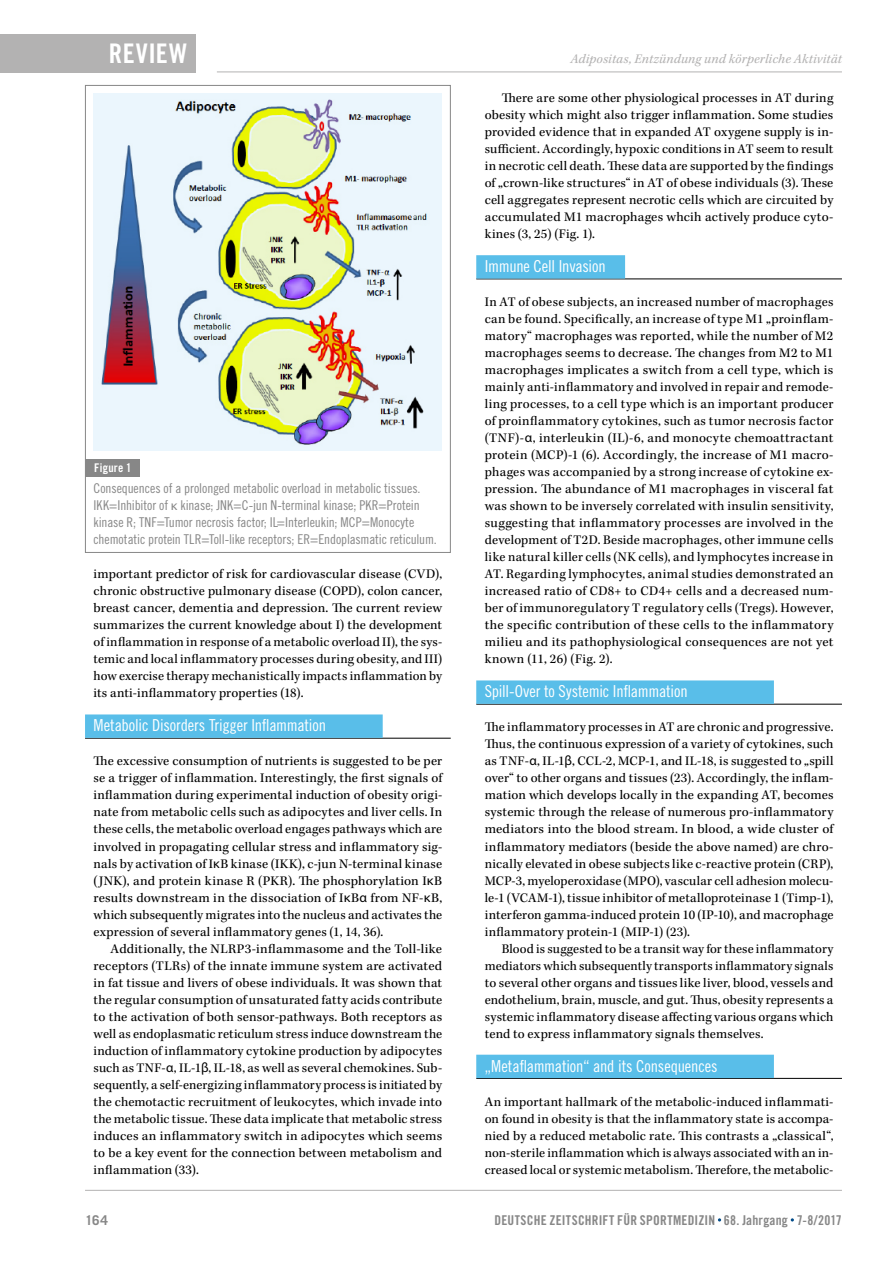
<style>
.page{position:relative;width:893px;height:1263px;background:#fff}
.page>*{position:absolute;margin:0;border:0;box-sizing:border-box;transform-origin:0 0}
.t1{font:27px "Trade Gothic LT Std Bd Cn 20";color:#fff}
.t2{font:16.5px "Trade Gothic LT Std Cn 18";letter-spacing:-.01em;color:#fff}
.t3{font:13.5px/17px "Kepler Std";letter-spacing:.015em;color:#000;text-align:justify}
.t4{font:13.5px/17px "Trade Gothic LT Std Cn 18";letter-spacing:-.005em;color:#878787}
.t5{font:13.5px "Trade Gothic LT Std Bd Cn 20";letter-spacing:.015em;color:#878787}
.t6{font:italic 13.5px "Kepler Std";letter-spacing:.015em;color:#b3b2b2}
.t7{font:700 13.5px "Trade Gothic LT Std";color:#878787}
.t8{font:12px "Trade Gothic LT Std Bd Cn 20";letter-spacing:.02em;color:#fff}
.s1{font-family:"Myriad Pro"}
</style>
<div class="page">
<div style="left:0;top:34px;width:196px;height:38px;background:#b3b2b2"></div>
<hr style="left:217px;top:72px;width:625px;height:1px;background:#b3b2b2">
<hr style="left:85px;top:1190px;width:757px;height:1px;background:#b3b2b2">
<hr style="left:85px;top:738px;width:366px;height:1px;background:#000">
<div style="left:85px;top:714px;width:298px;height:24px;background:#59bee9"></div>
<hr style="left:476px;top:279px;width:366px;height:1px;background:#000">
<div style="left:476px;top:255px;width:149px;height:24px;background:#59bee9"></div>
<hr style="left:476px;top:704px;width:366px;height:1px;background:#000">
<div style="left:476px;top:680px;width:298px;height:24px;background:#59bee9"></div>
<hr style="left:476px;top:1078px;width:366px;height:1px;background:#000">
<div style="left:476px;top:1055px;width:298px;height:23px;background:#59bee9"></div>
<div style="left:86px;top:459px;width:54px;height:17px;background:#878787"></div>
<img style="left:94px;top:94px;width:348px;height:357px">
<h1 class="t1" style="left:109px;top:37px;width:80px">Review</h1>
<p class="t8" style="left:94px;top:460px;width:39px">Figure 1</p>
<p class="t4" style="left:94px;top:480px;width:345px">Consequences of a prolonged metabolic overload in metabolic tissues.<br>IKK=Inhibitor of <span class="s1">κ</span> kinase; JNK=C-jun N-terminal kinase; PKR=Protein kinase R; TNF=Tumor necrosis factor; IL=Interleukin; MCP=Monocyte chemotatic protein TLR=Toll-like receptors; ER=Endoplasmatic reticulum.</p>
<p class="t3" style="left:94px;top:566px;width:350px">important predictor of risk for cardiovascular disease (CVD), chronic obstructive pulmonary disease (COPD), colon cancer, breast cancer, dementia and depression. The current review summarizes the current knowledge about I) the development of inflammation in response of a metabolic overload II), the sys&shy;temic and local inflammatory processes during obesity, and III) how exercise therapy mechanistically impacts inflammation by its anti-inflammatory properties (18).</p>
<p class="t2" style="left:94px;top:716px;width:234px">Metabolic Disorders Trigger Inflammation</p>
<p class="t3" style="left:94px;top:753px;width:350px">The excessive consumption of nutrients is suggested to be per se a trigger of inflammation. Interestingly, the first signals of inflammation during experimental induction of obesity origi&shy;nate from metabolic cells such as adipocytes and liver cells. In these cells, the metabolic overload engages pathways which are involved in propagating cellular stress and inflammatory sig&shy;nals by activation of I<span class="s1">κ</span>B kinase (IKK), c-jun N-terminal kinase (JNK), and protein kinase R (PKR). The phosphorylation I<span class="s1">κ</span>B results downstream in the dissociation of I<span class="s1">κ</span>B<span class="s1">α</span> from NF-<span class="s1">κ</span>B, which subsequently migrates into the nucleus and activates the expression of several inflammatory genes (1, 14, 36).</p>
<p class="t3" style="left:94px;top:940px;width:350px;text-indent:17px">Additionally, the NLRP3-inflammasome and the Toll-like receptors (TLRs) of the innate immune system are activated in fat tissue and livers of obese individuals. It was shown that the regular consumption of unsaturated fatty acids contribute to the activation of both sensor-pathways. Both receptors as well as endoplasmatic reticulum stress induce downstream the induction of inflammatory cytokine production by adipocytes such as TNF-<span class="s1">α</span>, IL-1<span class="s1">β</span>, IL-18, as well as several chemokines. Sub&shy;sequently, a self-energizing inflammatory process is initiated by the chemotactic recruitment of leukocytes, which invade into the metabolic tissue. These data implicate that metabolic stress induces an inflammatory switch in adipocytes which seems to be a key event for the connection between metabolism and inflammation (33).</p>
<p class="t6" style="left:570px;top:51px;width:273px">Adipositas, Entzündung und körperliche Aktivität</p>
<p class="t3" style="left:485px;top:90px;width:350px;text-indent:17px">There are some other physiological processes in AT during obesity which might also trigger inflammation. Some studies provided evidence that in expanded AT oxygene supply is in&shy;sufficient. Accordingly, hypoxic conditions in AT seem to result in necrotic cell death. These data are supported by the findings of „crown-like structures“ in AT of obese individuals (3). These cell aggregates represent necrotic cells which are circuited by accumulated M1 macrophages whcih actively produce cyto&shy;kines (3, 25) (Fig. 1).</p>
<p class="t2" style="left:485px;top:256px;width:123px">Immune Cell Invasion</p>
<p class="t3" style="left:485px;top:294px;width:350px">In AT of obese subjects, an increased number of macrophages can be found. Specifically, an increase of type M1 „proinflam&shy;matory“ macrophages was reported, while the number of M2 macrophages seems to decrease. The changes from M2 to M1 macrophages implicates a switch from a cell type, which is mainly anti-inflammatory and involved in repair and remode&shy;ling processes, to a cell type which is an important producer of proinflammatory cytokines, such as tumor necrosis factor (TNF)-<span class="s1">α</span>, interleukin (IL)-6, and monocyte chemoattractant protein (MCP)-1 (6). Accordingly, the increase of M1 macro&shy;phages was accompanied by a strong increase of cytokine ex&shy;pression. The abundance of M1 macrophages in visceral fat was shown to be inversely correlated with insulin sensitivity, suggesting that inflammatory processes are involved in the development of T2D. Beside macrophages, other immune cells like natural killer cells (NK cells), and lymphocytes increase in AT. Regarding lymphocytes, animal studies demonstrated an increased ratio of CD8+ to CD4+ cells and a decreased num&shy;ber of immunoregulatory T regulatory cells (Tregs). However, the specific contribution of these cells to the inflammatory milieu and its pathophysiological consequences are not yet known (11, 26) (Fig. 2).</p>
<p class="t2" style="left:485px;top:682px;width:204px">Spill-Over to Systemic Inflammation</p>
<p class="t3" style="left:485px;top:719px;width:350px">The inflammatory processes in AT are chronic and progressive.<br>Thus, the continuous expression of a variety of cytokines, such as TNF-<span class="s1">α</span>, IL-1<span class="s1">β</span>, CCL-2, MCP-1, and IL-18, is suggested to „spill over“ to other organs and tissues (23). Accordingly, the inflam&shy;mation which develops locally in the expanding AT, becomes systemic through the release of numerous pro-inflammatory mediators into the blood stream. In blood, a wide cluster of inflammatory mediators (beside the above named) are chro&shy;nically elevated in obese subjects like c-reactive protein (CRP), MCP-3, myeloperoxidase (MPO), vascular cell adhesion molecu&shy;le-1 (VCAM-1), tissue inhibitor of metalloproteinase 1 (Timp-1), interferon gamma-induced protein 10 (IP-10), and macrophage inflammatory protein-1 (MIP-1) (23).</p>
<p class="t3" style="left:485px;top:940px;width:350px;text-indent:17px">Blood is suggested to be a transit way for these inflammatory mediators which subsequently transports inflammatory signals to several other organs and tissues like liver, blood, vessels and endothelium, brain, muscle, and gut. Thus, obesity represents a systemic inflammatory disease affecting various organs which tend to express inflammatory signals themselves.</p>
<p class="t2" style="left:485px;top:1056px;width:234px">„Metaflammation“ and its Consequences</p>
<p class="t3" style="left:485px;top:1093px;width:350px">An important hallmark of the metabolic-induced inflammati&shy;on found in obesity is that the inflammatory state is accompa&shy;nied by a reduced metabolic rate. This contrasts a „classical“, non-sterile inflammation which is always associated with an in&shy;creased local or systemic metabolism. Therefore, the metabolic-</p>
<p class="t7" style="left:85px;top:1211px;width:24px">164</p>
<p class="t5" style="left:495px;top:1212px;width:349px">DEUTSCHE ZEITSCHRIFT FÜR SPORTMEDIZIN 68. Jahrgang 7-8/2017</p>
</div>
